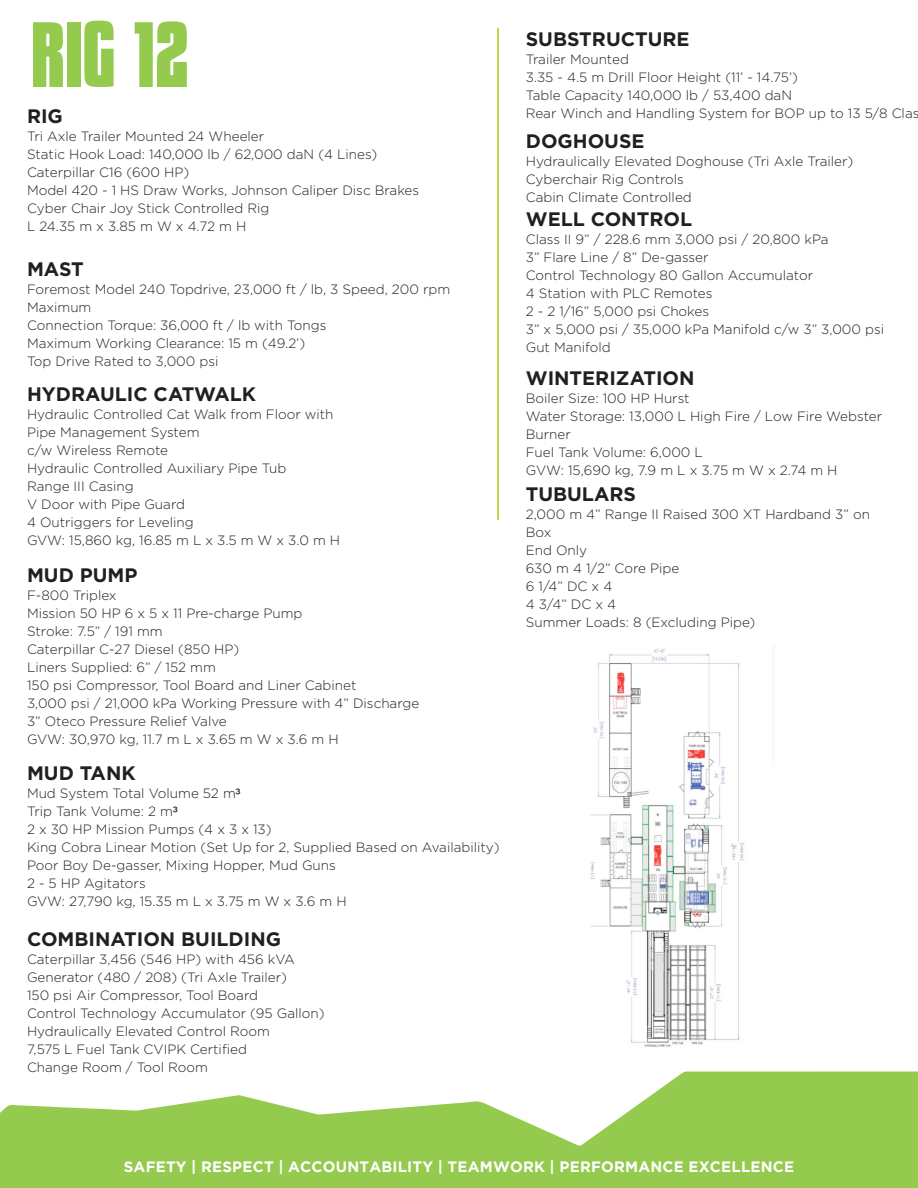
<style>
.page{position:relative;width:918px;height:1188px;background:#fff}
.page>*{position:absolute;margin:0;border:0;box-sizing:border-box;transform-origin:0 0}
.t1{font:700 75px "Predator";color:#94ca4e}
.t2{font:700 19.5px "Gotham";color:#231f20}
.t3{font:700 15px "Gotham";letter-spacing:.015em;color:#fff}
.t4{font:300 13.5px/18px "Gotham";color:#231f20}
</style>
<div class="page">
<svg style="left:0;top:1072px;width:918px;height:116px;fill:#94ca4e"></svg>
<img style="left:590px;top:649px;width:155px;height:398px">
<hr style="left:497px;top:28px;width:2px;height:492px;background:#a2d40a">
<p class="t1" style="left:33px;top:25px;width:159px">RIG 12</p>
<p class="t2" style="left:27px;top:105px;width:37px">RIG</p>
<p class="t4" style="left:27px;top:127px;width:239px">Tri Axle Trailer Mounted 24 Wheeler</p>
<p class="t4" style="left:27px;top:145px;width:352px">Static Hook Load: 140,000 lb / 62,000 daN (4 Lines)</p>
<p class="t4" style="left:27px;top:163px;width:164px">Caterpillar C16 (600 HP)</p>
<p class="t4" style="left:27px;top:181px;width:394px">Model 420 - 1 HS Draw Works, Johnson Caliper Disc Brakes</p>
<p class="t4" style="left:27px;top:199px;width:244px">Cyber Chair Joy Stick Controlled Rig</p>
<p class="t4" style="left:27px;top:217px;width:221px">L 24.35 m x 3.85 m W x 4.72 m H</p>
<p class="t2" style="left:27px;top:258px;width:58px">MAST</p>
<p class="t4" style="left:27px;top:280px;width:425px">Foremost Model 240 Topdrive, 23,000 ft / lb, 3 Speed, 200 rpm<br>Maximum</p>
<p class="t4" style="left:27px;top:316px;width:301px">Connection Torque: 36,000 ft / lb with Tongs</p>
<p class="t4" style="left:27px;top:334px;width:280px">Maximum Working Clearance: 15 m (49.2’)</p>
<p class="t4" style="left:27px;top:352px;width:193px">Top Drive Rated to 3,000 psi</p>
<p class="t2" style="left:27px;top:383px;width:231px">HYDRAULIC CATWALK</p>
<p class="t4" style="left:27px;top:405px;width:308px">Hydraulic Controlled Cat Walk from Floor with</p>
<p class="t4" style="left:27px;top:423px;width:174px">Pipe Management System</p>
<p class="t4" style="left:27px;top:441px;width:143px">c/w Wireless Remote</p>
<p class="t4" style="left:27px;top:459px;width:261px">Hydraulic Controlled Auxiliary Pipe Tub</p>
<p class="t4" style="left:27px;top:477px;width:108px">Range III Casing</p>
<p class="t4" style="left:27px;top:495px;width:159px">V Door with Pipe Guard</p>
<p class="t4" style="left:27px;top:513px;width:168px">4 Outriggers for Leveling</p>
<p class="t4" style="left:27px;top:531px;width:315px">GVW: 15,860 kg, 16.85 m L x 3.5 m W x 3.0 m H</p>
<p class="t2" style="left:27px;top:564px;width:112px">MUD PUMP</p>
<p class="t4" style="left:27px;top:586px;width:91px">F-800 Triplex</p>
<p class="t4" style="left:27px;top:604px;width:277px">Mission 50 HP 6 x 5 x 11 Pre-charge Pump</p>
<p class="t4" style="left:27px;top:622px;width:137px">Stroke: 7.5” / 191 mm</p>
<p class="t4" style="left:27px;top:640px;width:214px">Caterpillar C-27 Diesel (850 HP)</p>
<p class="t4" style="left:27px;top:658px;width:190px">Liners Supplied: 6” / 152 mm</p>
<p class="t4" style="left:27px;top:676px;width:331px">150 psi Compressor, Tool Board and Liner Cabinet</p>
<p class="t4" style="left:27px;top:694px;width:394px">3,000 psi / 21,000 kPa Working Pressure with 4” Discharge</p>
<p class="t4" style="left:27px;top:712px;width:201px">3” Oteco Pressure Relief Valve</p>
<p class="t4" style="left:27px;top:730px;width:313px">GVW: 30,970 kg, 11.7 m L x 3.65 m W x 3.6 m H</p>
<p class="t2" style="left:27px;top:761px;width:110px">MUD TANK</p>
<p class="t4" style="left:27px;top:784px;width:217px">Mud System Total Volume 52 m³</p>
<p class="t4" style="left:27px;top:802px;width:154px">Trip Tank Volume: 2 m³</p>
<p class="t4" style="left:27px;top:820px;width:246px">2 x 30 HP Mission Pumps (4 x 3 x 13)</p>
<p class="t4" style="left:27px;top:838px;width:474px">King Cobra Linear Motion (Set Up for 2, Supplied Based on Availability)</p>
<p class="t4" style="left:27px;top:856px;width:310px">Poor Boy De-gasser, Mixing Hopper, Mud Guns</p>
<p class="t4" style="left:27px;top:874px;width:120px">2 - 5 HP Agitators</p>
<p class="t4" style="left:27px;top:892px;width:321px">GVW: 27,790 kg, 15.35 m L x 3.75 m W x 3.6 m H</p>
<p class="t2" style="left:27px;top:928px;width:256px">COMBINATION BUILDING</p>
<p class="t4" style="left:27px;top:950px;width:269px">Caterpillar 3,456 (546 HP) with 456 kVA</p>
<p class="t4" style="left:27px;top:968px;width:261px">Generator (480 / 208) (Tri Axle Trailer)</p>
<p class="t4" style="left:27px;top:986px;width:232px">150 psi Air Compressor, Tool Board</p>
<p class="t4" style="left:27px;top:1004px;width:299px">Control Technology Accumulator (95 Gallon)</p>
<p class="t4" style="left:27px;top:1022px;width:244px">Hydraulically Elevated Control Room</p>
<p class="t4" style="left:27px;top:1040px;width:222px">7,575 L Fuel Tank CVIPK Certified</p>
<p class="t4" style="left:27px;top:1058px;width:183px">Change Room / Tool Room</p>
<p class="t2" style="left:526px;top:28px;width:165px">SUBSTRUCTURE</p>
<p class="t4" style="left:526px;top:50px;width:105px">Trailer Mounted</p>
<p class="t4" style="left:526px;top:68px;width:274px">3.35 - 4.5 m Drill Floor Height (11’ - 14.75’)</p>
<p class="t4" style="left:526px;top:86px;width:268px">Table Capacity 140,000 lb / 53,400 daN</p>
<p class="t4" style="left:526px;top:104px;width:395px">Rear Winch and Handling System for BOP up to 13 5/8 Clas</p>
<p class="t2" style="left:526px;top:130px;width:120px">DOGHOUSE</p>
<p class="t4" style="left:526px;top:152px;width:329px">Hydraulically Elevated Doghouse (Tri Axle Trailer)</p>
<p class="t4" style="left:526px;top:170px;width:160px">Cyberchair Rig Controls</p>
<p class="t4" style="left:526px;top:188px;width:168px">Cabin Climate Controlled</p>
<p class="t2" style="left:526px;top:208px;width:168px">WELL CONTROL</p>
<p class="t4" style="left:526px;top:230px;width:304px">Class II 9” / 228.6 mm 3,000 psi / 20,800 kPa</p>
<p class="t4" style="left:526px;top:248px;width:184px">3” Flare Line / 8” De-gasser</p>
<p class="t4" style="left:526px;top:266px;width:289px">Control Technology 80 Gallon Accumulator</p>
<p class="t4" style="left:526px;top:284px;width:188px">4 Station with PLC Remotes</p>
<p class="t4" style="left:526px;top:302px;width:185px">2 - 2 1/16” 5,000 psi Chokes</p>
<p class="t4" style="left:526px;top:320px;width:360px">3” x 5,000 psi / 35,000 kPa Manifold c/w 3” 3,000 psi<br>Gut Manifold</p>
<p class="t2" style="left:526px;top:367px;width:170px">WINTERIZATION</p>
<p class="t4" style="left:526px;top:389px;width:165px">Boiler Size: 100 HP Hurst</p>
<p class="t4" style="left:526px;top:407px;width:358px">Water Storage: 13,000 L High Fire / Low Fire Webster</p>
<p class="t4" style="left:526px;top:425px;width:46px">Burner</p>
<p class="t4" style="left:526px;top:443px;width:179px">Fuel Tank Volume: 6,000 L</p>
<p class="t4" style="left:526px;top:461px;width:313px">GVW: 15,690 kg, 7.9 m L x 3.75 m W x 2.74 m H</p>
<p class="t2" style="left:526px;top:483px;width:112px">TUBULARS</p>
<p class="t4" style="left:526px;top:505px;width:346px">2,000 m 4” Range II Raised 300 XT Hardband 3” on<br>Box</p>
<p class="t4" style="left:526px;top:541px;width:63px">End Only</p>
<p class="t4" style="left:526px;top:559px;width:155px">630 m 4 1/2” Core Pipe</p>
<p class="t4" style="left:526px;top:577px;width:88px">6 1/4” DC x 4</p>
<p class="t4" style="left:526px;top:595px;width:92px">4 3/4” DC x 4</p>
<p class="t4" style="left:526px;top:613px;width:231px">Summer Loads: 8 (Excluding Pipe)</p>
<p class="t3" style="left:124px;top:1158px;width:672px">SAFETY | RESPECT | ACCOUNTABILITY | TEAMWORK | PERFORMANCE EXCELLENCE</p>
</div>
